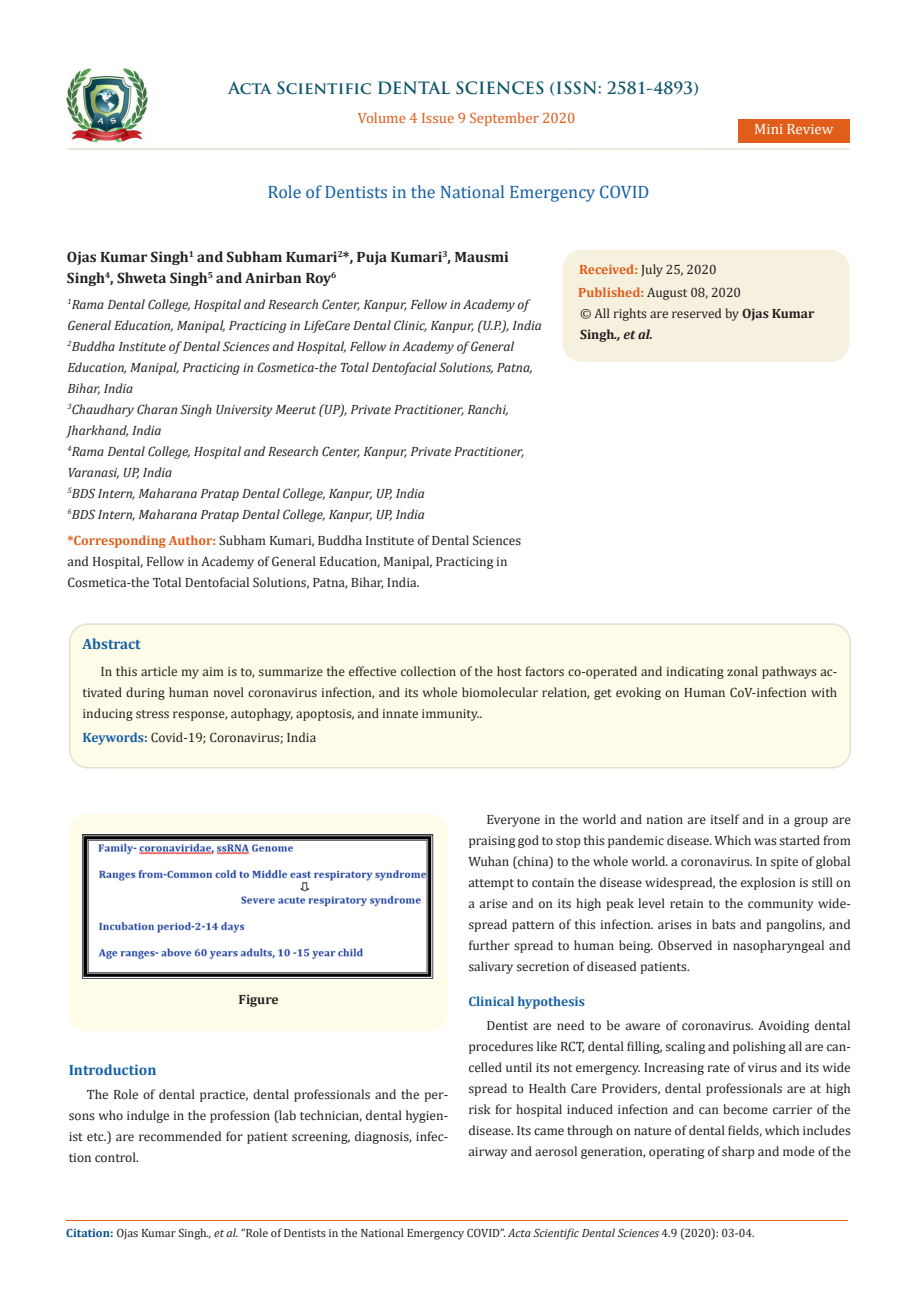
<style>
.page{position:relative;width:917px;height:1314px;background:#fff}
.page>*{position:absolute;margin:0;border:0;box-sizing:border-box;transform-origin:0 0}
.t1{font:18px "Cambria";color:#1560a6}
.t2{font:700 16.5px "Trajan Pro";color:#0e546a}
.t3{font:700 15px/21px "Cambria";color:#231f20}
.t4{font:15px "Cambria";color:#e05d1a}
.t5{font:700 15px "Cambria";color:#1560a6}
.t6{font:15px "Cambria";color:#fff}
.t7{font:13.5px/21px "Cambria";color:#231f20;text-align:justify}
.t8{font:italic 13.5px/21px "Cambria";color:#231f20}
.t9{font:700 13.5px "Cambria";color:#1560a6}
.t10{font:700 13.5px "Cambria";color:#231f20}
.t11{font:12px "Cambria";color:#231f20}
.s1{font-weight:700;color:#e05d1a}
.s2{font-weight:700}
.s3{font-weight:700;font-style:italic}
.s4{font-weight:700;color:#1560a6}
.s5{font-weight:700;color:#035089}
.s6{font-style:italic}
</style>
<div class="page">
<img style="left:67px;top:68px;width:80px;height:74px">
<div style="left:738px;top:119px;width:111px;height:23px;background:#e05d1a"></div>
<div style="left:563px;top:251px;width:285px;height:110px;background:#f6f0df;border-radius:18px"></div>
<div style="left:562px;top:250px;width:287px;height:112px;border:2px solid #f6f0df;border-radius:18px"></div>
<div style="left:70px;top:624px;width:780px;height:144px;background:#fffde9;border-radius:18px"></div>
<div style="left:69px;top:623px;width:781px;height:146px;border:2px solid #e5dfce;border-radius:18px"></div>
<div style="left:69px;top:814px;width:379px;height:217px;background:#fffde9;border-radius:18px"></div>
<img style="left:82px;top:834px;width:353px;height:147px">
<hr style="left:67px;top:148px;width:782px;height:2px;background:#e5dfce">
<hr style="left:66px;top:1220px;width:782px;height:1px;background:#e05d1a">
<p class="t2" style="left:228px;top:77px;width:472px">Acta Scientific DENTAL SCIENCES (ISSN: 2581-4893)</p>
<p class="t4" style="left:358px;top:109px;width:219px">Volume 4 Issue 9 September 2020</p>
<p class="t1" style="left:267px;top:181px;width:383px">Role of Dentists in the National Emergency COVID</p>
<p class="t6" style="left:754px;top:120px;width:81px">Mini Review</p>
<p class="t3" style="left:67px;top:246px;width:443px">Ojas Kumar Singh<sup>1</sup> and Subham Kumari<sup>2</sup>*, Puja Kumari<sup>3</sup>, Mausmi<br>Singh<sup>4</sup>, Shweta Singh<sup>5</sup> and Anirban Roy<sup>6</sup></p>
<p class="t8" style="left:67px;top:293px;width:476px"><sup>1</sup>Rama Dental College, Hospital and Research Center, Kanpur, Fellow in Academy of<br>General Education, Manipal, Practicing in LifeCare Dental Clinic, Kanpur, (U.P.), India</p>
<p class="t8" style="left:67px;top:335px;width:467px"><sup>2</sup>Buddha Institute of Dental Sciences and Hospital, Fellow in Academy of General<br>Education, Manipal, Practicing in Cosmetica-the Total Dentofacial Solutions, Patna,<br>Bihar, India</p>
<p class="t8" style="left:67px;top:398px;width:442px"><sup>3</sup>Chaudhary Charan Singh University Meerut (UP), Private Practitioner, Ranchi,<br>Jharkhand, India</p>
<p class="t8" style="left:67px;top:440px;width:458px"><sup>4</sup>Rama Dental College, Hospital and Research Center, Kanpur, Private Practitioner,<br>Varanasi, UP, India</p>
<p class="t8" style="left:67px;top:482px;width:359px"><sup>5</sup>BDS Intern, Maharana Pratap Dental College, Kanpur, UP, India</p>
<p class="t8" style="left:67px;top:503px;width:359px"><sup>6</sup>BDS Intern, Maharana Pratap Dental College, Kanpur, UP, India</p>
<p class="t7" style="left:67px;top:530px;width:455px;text-align:left"><span class="s1">*Corresponding Author:</span> Subham Kumari, Buddha Institute of Dental Sciences and Hospital, Fellow in Academy of General Education, Manipal, Practicing in<br>Cosmetica-the Total Dentofacial Solutions, Patna, Bihar, India.</p>
<p class="t7" style="left:579px;top:259px;width:139px"><span class="s1">Received:</span> July 25, 2020</p>
<p class="t7" style="left:578px;top:282px;width:164px"><span class="s1">Published:</span> August 08, 2020</p>
<p class="t7" style="left:580px;top:303px;width:236px">© All rights are reserved by <span class="s2">Ojas Kumar<br>Singh</span><span class="s3">., et al.</span></p>
<p class="t5" style="left:83px;top:633px;width:60px">Abstract</p>
<p class="t7" style="left:82px;top:661px;width:756px;text-indent:18px">In this article my aim is to, summarize the effective collection of the host factors co-operated and indicating zonal pathways ac&shy;tivated during human novel coronavirus infection, and its whole biomolecular relation, get evoking on Human CoV-infection with inducing stress response, autophagy, apoptosis, and innate immunity..</p>
<p class="t7" style="left:82px;top:727px;width:235px"><span class="s4">Keywords:</span> Covid-19; Coronavirus; India</p>
<p class="t10" style="left:238px;top:990px;width:41px">Figure</p>
<p class="t5" style="left:69px;top:1060px;width:89px">Introduction</p>
<p class="t7" style="left:69px;top:1084px;width:381px;text-indent:18px">The Role of dental practice, dental professionals and the per&shy;sons who indulge in the profession (lab technician, dental hygien&shy;ist etc.) are recommended for patient screening, diagnosis, infec&shy;tion control.</p>
<p class="t7" style="left:468px;top:809px;width:384px;text-indent:18px">Everyone in the world and nation are itself and in a group are praising god to stop this pandemic disease. Which was started from Wuhan (china) to the whole world. a coronavirus. In spite of global attempt to contain the disease widespread, the explosion is still on a arise and on its high peak level retain to the community wide&shy;spread pattern of this infection. arises in bats and pangolins, and further spread to human being. Observed in nasopharyngeal and salivary secretion of diseased patients.</p>
<p class="t9" style="left:468px;top:992px;width:118px">Clinical hypothesis</p>
<p class="t7" style="left:468px;top:1015px;width:384px;text-indent:18px">Dentist are need to be aware of coronavirus. Avoiding dental procedures like RCT, dental filling, scaling and polishing all are can&shy;celled until its not emergency. Increasing rate of virus and its wide spread to Health Care Providers, dental professionals are at high risk for hospital induced infection and can become carrier of the disease. Its came through on nature of dental fields, which includes airway and aerosol generation, operating of sharp and mode of the</p>
<p class="t11" style="left:66px;top:1226px;width:690px"><span class="s5">Citation:</span> Ojas Kumar Singh<span class="s6">., et al.</span> “Role of Dentists in the National Emergency COVID”. <span class="s6">Acta Scientific Dental Sciences</span> 4.9 (2020): 03-04.</p>
</div>
